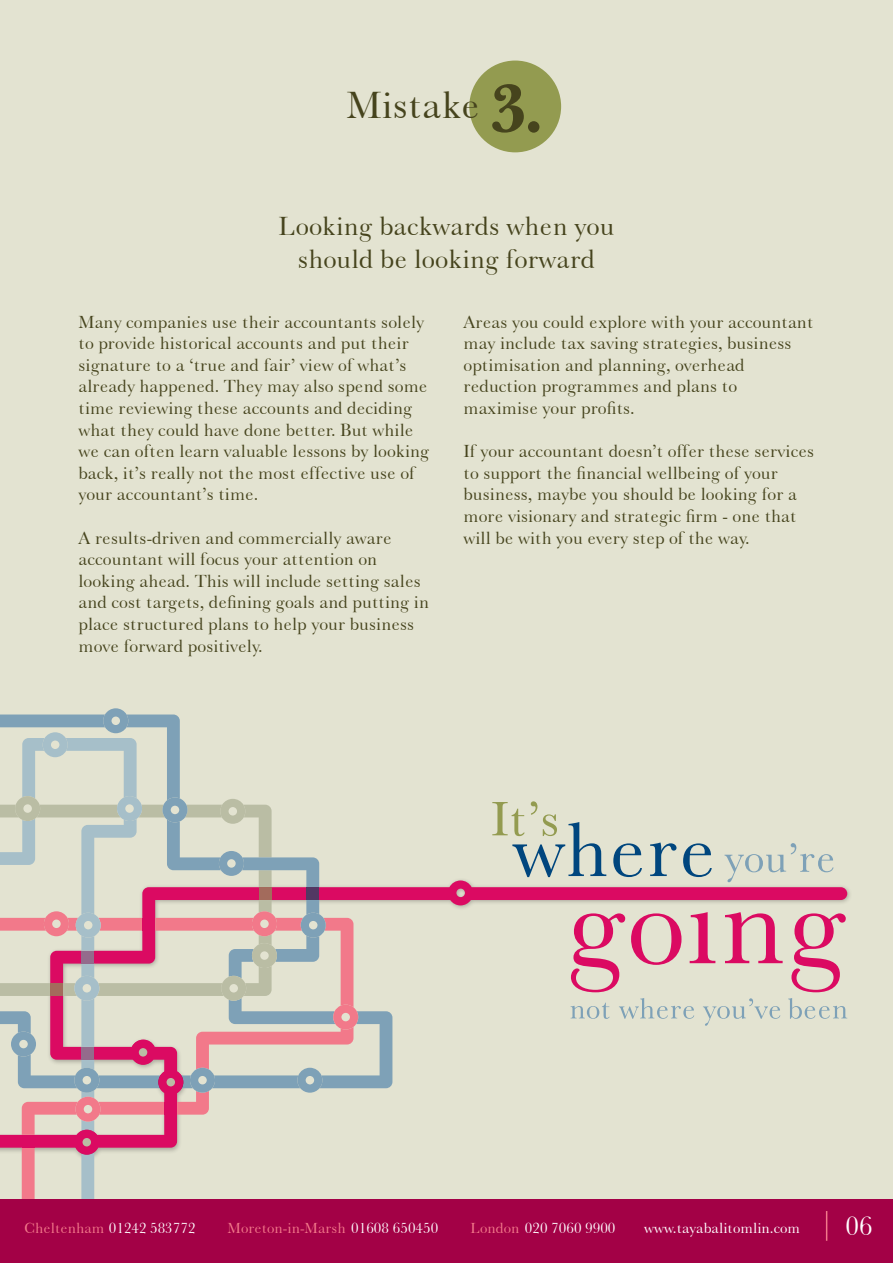
<style>
.page{position:relative;width:893px;height:1263px;background:#e3e3d1}
.page>*{position:absolute;margin:0;border:0;box-sizing:border-box;transform-origin:0 0}
.t1{font:39px "Baskerville No 2 BT";color:#46441d}
.t2{font:27px "Baskerville No 2 BT";color:#46441d}
.t3{font:27px "Baskerville No 2 BT";color:#fff}
.t4{font:18px/21.6px "Baskerville No 2 BT";color:#46441d}
.t5{font:15px "Baskerville No 2 BT";color:#fff}
.t6{font:15px "Baskerville No 2 BT";color:#f2798a}
.s1{color:#f2798a}
.s2{color:#fff}
</style>
<div class="page">
<svg style="left:358px;top:880px;width:489px;height:209px"></svg>
<svg style="left:492px;top:801px;width:114px;height:76px"></svg>
<svg style="left:613px;top:843px;width:29px;height:34px"></svg>
<svg style="left:650px;top:842px;width:26px;height:34px"></svg>
<svg style="left:683px;top:843px;width:29px;height:34px"></svg>
<svg style="left:724px;top:843px;width:109px;height:39px"></svg>
<svg style="left:571px;top:913px;width:54px;height:79px"></svg>
<svg style="left:631px;top:913px;width:50px;height:52px"></svg>
<svg style="left:690px;top:912px;width:25px;height:51px"></svg>
<svg style="left:725px;top:912px;width:58px;height:51px"></svg>
<svg style="left:791px;top:913px;width:55px;height:79px"></svg>
<svg style="left:571px;top:1003px;width:39px;height:16px"></svg>
<svg style="left:619px;top:998px;width:75px;height:21px"></svg>
<svg style="left:703px;top:998px;width:77px;height:28px"></svg>
<svg style="left:788px;top:998px;width:59px;height:21px"></svg>
<svg style="left:358px;top:935px;width:34px;height:153px"></svg>
<svg style="left:0;top:708px;width:358px;height:491px"></svg>
<div style="left:0;top:1199px;width:893px;height:64px;background:#a30146"></div>
<hr style="left:826px;top:1211px;width:1px;height:30px;background:#f2798a">
<div style="left:469px;top:61px;width:92px;height:91px;background:#939b50;border-radius:50%"></div>
<svg style="left:492px;top:84px;width:32px;height:49px"></svg>
<div style="left:528px;top:121px;width:11px;height:12px;background:#46441d;border-radius:50%"></div>
<p class="t1" style="left:347px;top:81px;width:135px">Mistake</p>
<p class="t2" style="left:278px;top:209px;width:338px">Looking backwards when you</p>
<p class="t2" style="left:298px;top:242px;width:299px">should be looking forward</p>
<p class="t4" style="left:78px;top:310px;width:352px">Many companies use their accountants solely to provide historical accounts and put their signature to a ‘true and fair’ view of what’s already happened. They may also spend some time reviewing these accounts and deciding what they could have done better. But while we can often learn valuable lessons by looking back, it’s really not the most effective use of your accountant’s time.</p>
<p class="t4" style="left:78px;top:526px;width:352px">A results-driven and commercially aware accountant will focus your attention on looking ahead. This will include setting sales and cost targets, defining goals and putting in place structured plans to help your business move forward positively.</p>
<p class="t4" style="left:463px;top:310px;width:351px">Areas you could explore with your accountant may include tax saving strategies, business optimisation and planning, overhead reduction programmes and plans to maximise your profits.</p>
<p class="t4" style="left:463px;top:440px;width:352px">If your accountant doesn’t offer these services to support the financial wellbeing of your business, maybe you should be looking for a more visionary and strategic firm - one that will be with you every step of the way.</p>
<p class="t5" style="left:24px;top:1219px;width:173px"><span class="s1">Cheltenham</span> 01242 583772</p>
<p class="t6" style="left:227px;top:1219px;width:212px">Moreton-in-Marsh <span class="s2">01608 650450</span></p>
<p class="t5" style="left:470px;top:1218px;width:147px"><span class="s1">London</span> 020 7060 9900</p>
<p class="t5" style="left:644px;top:1218px;width:157px">www.tayabalitomlin.com</p>
<p class="t3" style="left:845px;top:1209px;width:29px">06</p>
</div>
